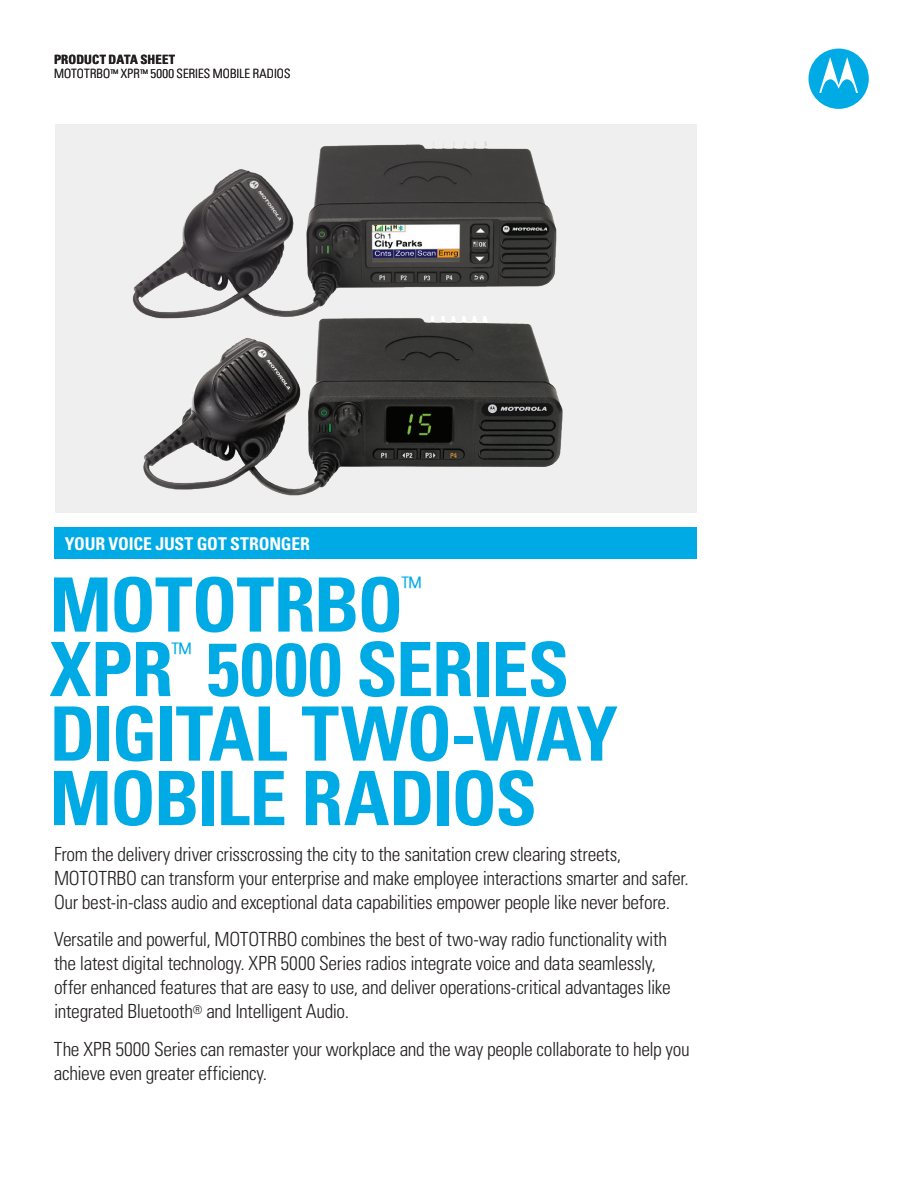
<style>
.page{position:relative;width:918px;height:1188px;background:#fff}
.page>*{position:absolute;margin:0;border:0;box-sizing:border-box;transform-origin:0 0}
.t1{font:700 condensed 75px/64.5px "Univers";letter-spacing:-.02em;color:#00aae4}
.t2{font:300 condensed 27px "Univers";color:#00aae4}
.t3{font:300 condensed 19.5px/24px "Univers";letter-spacing:-.015em;color:#231f20}
.t4{font:700 condensed 17.7px "Univers";letter-spacing:-.01em;color:#fff}
.t5{font:300 condensed 12.75px/14.2px "Univers";letter-spacing:.01em;color:#231f20}
.s1{font-weight:700}
.s2{font-size:10.5px}
</style>
<div class="page">
<div style="left:809px;top:49px;width:60px;height:60px;background:#00aae4;border-radius:50%"></div>
<svg style="left:819px;top:57px;width:39px;height:36px"></svg>
<div style="left:54px;top:527px;width:643px;height:31px;background:#00aae4"></div>
<div style="left:55px;top:124px;width:642px;height:389px;background:#f0efef"></div>
<img style="left:143px;top:322px;width:420px;height:174px">
<img style="left:132px;top:141px;width:425px;height:181px">
<p class="t5" style="left:54px;top:53px;width:238px"><span class="s1">PRODUCT DATA SHEET<br></span>MOTOTRBO<span class="s2">™</span> XPR<span class="s2">™</span> 5000 SERIES MOBILE RADIOS</p>
<p class="t4" style="left:65px;top:532px;width:247px">YOUR VOICE JUST GOT STRONGER</p>
<h1 class="t1" style="left:50px;top:572px;width:355px">MOTOTRBO</h1>
<h2 class="t2" style="left:402px;top:570px;width:21px">™</h2>
<h1 class="t1" style="left:50px;top:637px;width:521px">XPR 5000 SERIES</h1>
<h2 class="t2" style="left:172px;top:636px;width:21px">™</h2>
<h1 class="t1" style="left:49px;top:701px;width:570px">DIGITAL TWO-WAY<br>MOBILE RADIOS</h1>
<p class="t3" style="left:54px;top:842px;width:636px">From the delivery driver crisscrossing the city to the sanitation crew clearing streets,<br>MOTOTRBO can transform your enterprise and make employee interactions smarter and safer.<br>Our best-in-class audio and exceptional data capabilities empower people like never before.</p>
<p class="t3" style="left:54px;top:927px;width:618px">Versatile and powerful, MOTOTRBO combines the best of two-way radio functionality with the latest digital technology. XPR 5000 Series radios integrate voice and data seamlessly, offer enhanced features that are easy to use, and deliver operations-critical advantages like integrated Bluetooth<sup>®</sup> and Intelligent Audio.</p>
<p class="t3" style="left:54px;top:1037px;width:637px">The XPR 5000 Series can remaster your workplace and the way people collaborate to help you achieve even greater efficiency.</p>
</div>
